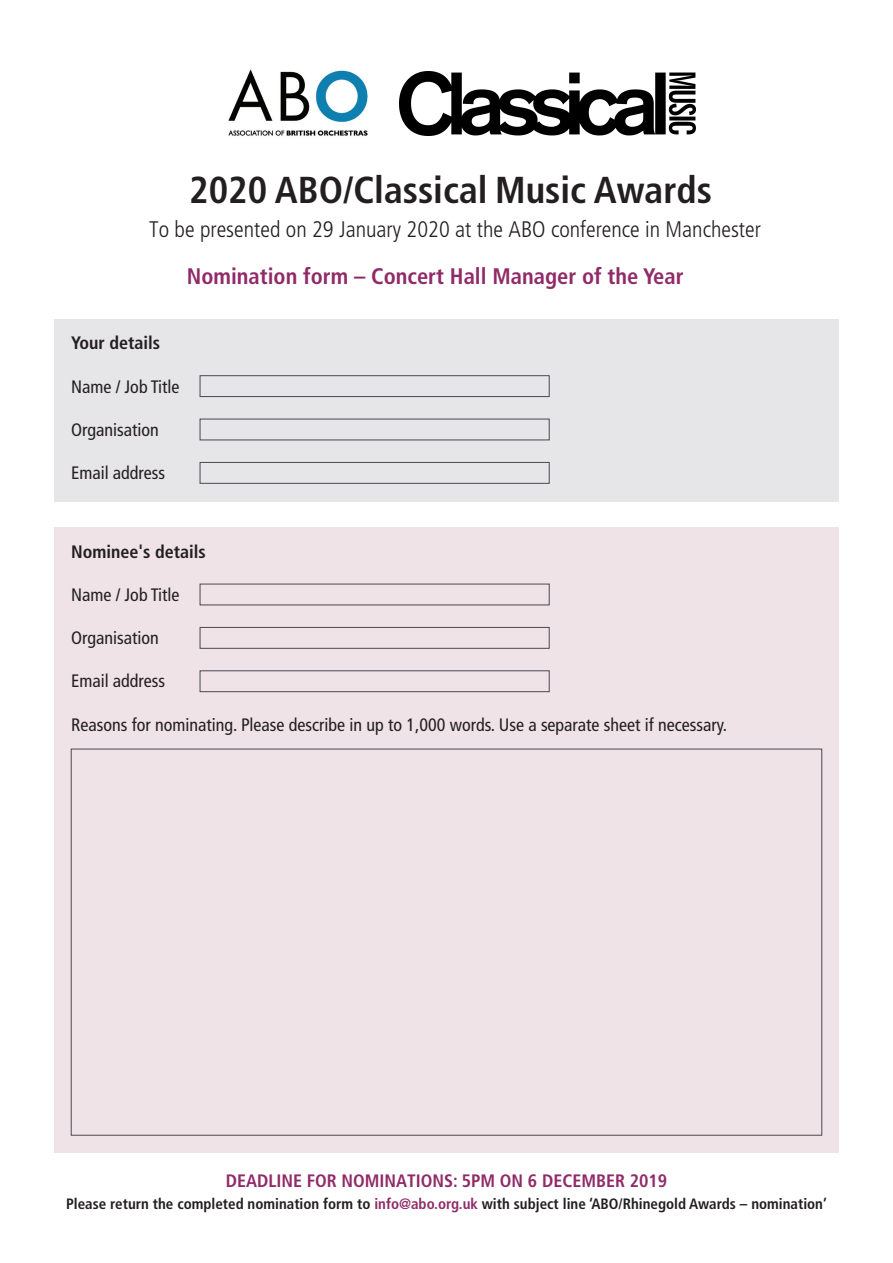
<style>
.page{position:relative;width:893px;height:1263px;background:#fff}
.page>*{position:absolute;margin:0;border:0;box-sizing:border-box;transform-origin:0 0}
.t1{font:700 condensed 37.5px "Frutiger LT Std";color:#231f20}
.t2{font:300 condensed 22.5px "Frutiger LT Std";color:#231f20}
.t3{font:700 condensed 22.5px "Frutiger LT Std";color:#902b68}
.t4{font:condensed 18px "Frutiger LT Std";color:#231f20}
.t5{font:700 condensed 18px "Frutiger LT Std";color:#902b68}
.t6{font:700 condensed 18px "Frutiger LT Std";color:#231f20}
.t7{font:700 condensed 15px "Frutiger LT Std";color:#231f20}
.s1{color:#902b68}
</style>
<div class="page">
<div style="left:54px;top:319px;width:785px;height:183px;background:#e6e5e7"></div>
<div style="left:200px;top:375px;width:349px;height:22px;border:1px solid #4c4852"></div>
<div style="left:200px;top:462px;width:349px;height:21px;border:1px solid #4c4852"></div>
<div style="left:54px;top:527px;width:785px;height:625px;background:#efe3e7"></div>
<div style="left:200px;top:627px;width:349px;height:21px;border:1px solid #4c4852"></div>
<div style="left:200px;top:671px;width:349px;height:21px;border:1px solid #4c4852"></div>
<img style="left:228px;top:69px;width:140px;height:67px">
<img style="left:399px;top:71px;width:297px;height:64px">
<h1 class="t1" style="left:189px;top:168px;width:524px">2020 ABO/Classical Music Awards</h1>
<p class="t2" style="left:149px;top:217px;width:613px">To be presented on 29 January 2020 at the ABO conference in Manchester</p>
<p class="t3" style="left:187px;top:263px;width:498px">Nomination form – Concert Hall Manager of the Year</p>
<p class="t6" style="left:71px;top:332px;width:91px">Your details</p>
<p class="t4" style="left:71px;top:376px;width:110px">Name / Job Title</p>
<p class="t4" style="left:71px;top:419px;width:89px">Organisation</p>
<p class="t4" style="left:71px;top:462px;width:96px">Email address</p>
<p class="t6" style="left:71px;top:541px;width:136px">Nominee's details</p>
<p class="t4" style="left:71px;top:584px;width:110px">Name / Job Title</p>
<p class="t4" style="left:71px;top:627px;width:89px">Organisation</p>
<p class="t4" style="left:71px;top:671px;width:96px">Email address</p>
<p class="t4" style="left:71px;top:714px;width:658px">Reasons for nominating. Please describe in up to 1,000 words. Use a separate sheet if necessary.</p>
<p class="t5" style="left:226px;top:1170px;width:443px">DEADLINE FOR NOMINATIONS: 5PM ON 6 DECEMBER 2019</p>
<p class="t7" style="left:66px;top:1195px;width:762px">Please return the completed nomination form to <span class="s1">info@abo.org.uk</span> with subject line ‘ABO/Rhinegold Awards – nomination’</p>
</div>
